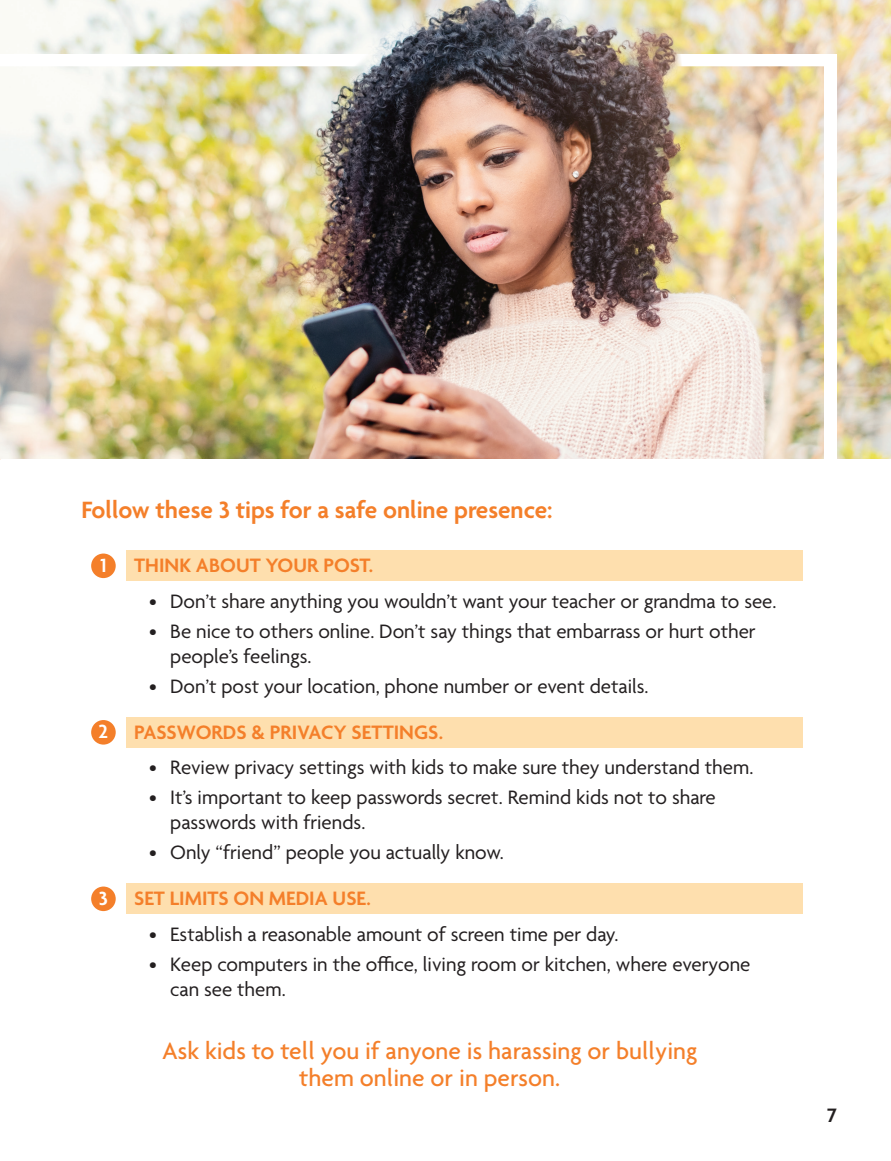
<style>
.page{position:relative;width:891px;height:1161px;background:#fff}
.page>*{position:absolute;margin:0;border:0;box-sizing:border-box;transform-origin:0 0}
.t1{font:500 25.5px/27px "Agenda";color:#f47f2a;text-align:center}
.t2{font:600 25.5px "Agenda";color:#f47f2a}
.t3{font:21px/25.2px "Agenda";color:#231f20}
.t4{font:600 21px "Agenda";color:#f47f2a}
.t5{font:600 21px "Agenda";color:#231f20}
.t6{font:600 20.55px "Agenda";color:#fff}
</style>
<div class="page">
<img style="left:0;top:0;width:891px;height:459px">
<div style="left:825px;top:54px;width:12px;height:422px;background:#fff"></div>
<svg style="left:0;top:54px;width:375px;height:12px"></svg>
<svg style="left:672px;top:54px;width:153px;height:12px"></svg>
<div style="left:126px;top:550px;width:676px;height:31px;background:#fedfae"></div>
<div style="left:126px;top:717px;width:676px;height:30px;background:#fedfae"></div>
<div style="left:126px;top:884px;width:676px;height:30px;background:#fedfae"></div>
<div style="left:91px;top:554px;width:25px;height:24px;background:#f47f2a;border-radius:50%"></div>
<div style="left:91px;top:720px;width:25px;height:25px;background:#f47f2a;border-radius:50%"></div>
<div style="left:91px;top:887px;width:25px;height:24px;background:#f47f2a;border-radius:50%"></div>
<p class="t2" style="left:81px;top:496px;width:473px">Follow these 3 tips for a safe online presence:</p>
<p class="t6" style="left:100px;top:554px;width:7px">1</p>
<p class="t4" style="left:134px;top:554px;width:240px">THINK ABOUT YOUR POST.</p>
<p class="t3" style="left:149px;top:590px;width:629px">• Don’t share anything you wouldn’t want your teacher or grandma to see.</p>
<p class="t3" style="left:170px;top:620px;width:587px;text-indent:-21px">• Be nice to others online. Don’t say things that embarrass or hurt other people’s feelings.</p>
<p class="t3" style="left:149px;top:675px;width:501px">• Don’t post your location, phone number or event details.</p>
<p class="t4" style="left:134px;top:721px;width:310px">PASSWORDS &amp; PRIVACY SETTINGS.</p>
<p class="t3" style="left:149px;top:756px;width:606px">• Review privacy settings with kids to make sure they understand them.</p>
<p class="t3" style="left:170px;top:786px;width:547px;text-indent:-21px">• It’s important to keep passwords secret. Remind kids not to share passwords with friends.</p>
<p class="t3" style="left:149px;top:841px;width:356px">• Only “friend” people you actually know.</p>
<p class="t4" style="left:134px;top:887px;width:238px">SET LIMITS ON MEDIA USE.</p>
<p class="t3" style="left:149px;top:923px;width:471px">• Establish a reasonable amount of screen time per day.</p>
<p class="t3" style="left:170px;top:953px;width:582px;text-indent:-21px">• Keep computers in the office, living room or kitchen, where everyone can see them.</p>
<p class="t6" style="left:99px;top:721px;width:11px">2</p>
<p class="t6" style="left:99px;top:887px;width:11px">3</p>
<p class="t1" style="left:162px;top:1037px;width:537px">Ask kids to tell you if anyone is harassing or bullying them online or in person.</p>
<p class="t5" style="left:827px;top:1104px;width:11px">7</p>
</div>
